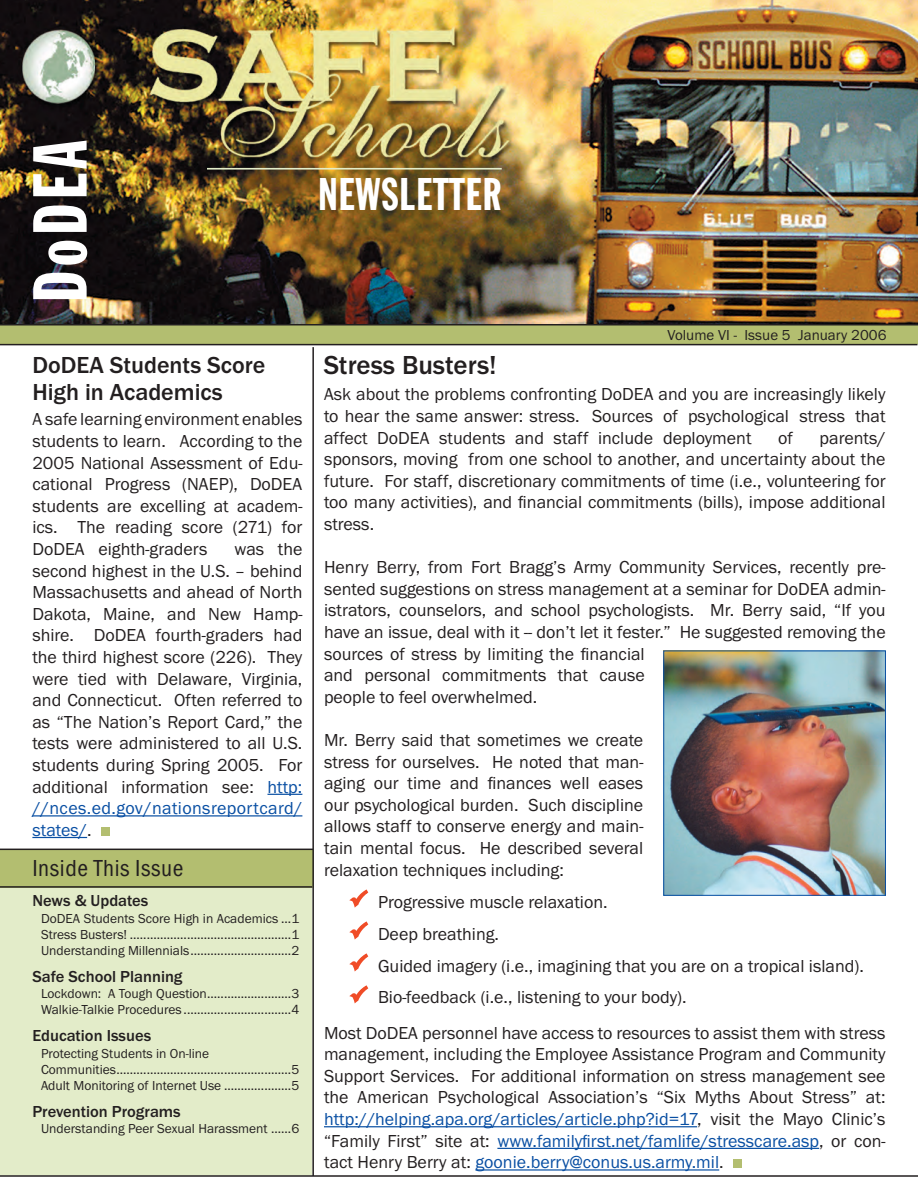
<style>
.page{position:relative;width:918px;height:1188px;background:#fff}
.page>*{position:absolute;margin:0;border:0;box-sizing:border-box;transform-origin:0 0}
.t1{font:75px "Franklin Gothic Extra Cond";letter-spacing:.05em;color:#fff}
.t2{font:45px "Franklin Gothic Extra Cond";letter-spacing:.025em;color:#fff}
.level_1_header{font:700 27px "Franklin Gothic";color:#231f20}
.level_2_header{font:700 24px/27px "Franklin Gothic";color:#231f20}
.Inside_This_Issue{font:24px "Franklin Gothic Cond";letter-spacing:.025em;color:#231f20}
.Newsletter_body_text{font:18px/21.6px "Franklin Gothic";color:#231f20;text-align:justify}
.Text_Bullets_2{font:18px "Franklin Gothic";color:#231f20}
.TOC_header{font:700 16.5px "Franklin Gothic";color:#231f20}
.t3{font:15px "Franklin Gothic";color:#231f20}
.TOC_Items{font:13.5px/16.2px "Franklin Gothic";color:#231f20}
.s1{color:#094fa3}
</style>
<div class="page">
<div style="left:1px;top:864px;width:311px;height:311px;background:#e3ecc9"></div>
<div style="left:0;top:863px;width:312px;height:313px;border:2px solid #e3ecc9"></div>
<div style="left:1px;top:850px;width:312px;height:37px;background:#b3be70"></div>
<div style="left:0;top:850px;width:314px;height:38px;border:2px solid #b3be70"></div>
<hr style="left:312px;top:347px;width:2px;height:829px;background:#231f20">
<img style="left:0;top:0;width:918px;height:324px">
<div style="left:1px;top:325px;width:916px;height:19px;background:#b3be70"></div>
<div style="left:0;top:324px;width:918px;height:20px;border:2px solid #b3be70"></div>
<hr style="left:207px;top:168px;width:295px;height:2px;background:#e3ecc9">
<hr style="left:0;top:324px;width:918px;height:1px;background:#231f20">
<hr style="left:0;top:344px;width:917px;height:1px;background:#231f20">
<hr style="left:0;top:1175px;width:918px;height:2px;background:#231f20">
<hr style="left:0;top:886px;width:312px;height:2px;background:#231f20">
<hr style="left:0;top:849px;width:313px;height:1px;background:#231f20">
<hr style="left:267px;top:794px;width:35px;height:1px;background:#094fa3">
<hr style="left:32px;top:815px;width:270px;height:2px;background:#094fa3">
<hr style="left:32px;top:837px;width:55px;height:1px;background:#094fa3">
<div style="left:101px;top:827px;width:8px;height:9px;background:#b3be70"></div>
<hr style="left:324px;top:1126px;width:373px;height:1px;background:#094fa3">
<hr style="left:497px;top:1148px;width:322px;height:1px;background:#094fa3">
<hr style="left:475px;top:1169px;width:244px;height:2px;background:#094fa3">
<div style="left:733px;top:1159px;width:9px;height:9px;background:#b3be70"></div>
<img style="left:666px;top:653px;width:218px;height:240px">
<svg style="left:349px;top:889px;width:20px;height:19px"></svg>
<svg style="left:349px;top:921px;width:20px;height:19px"></svg>
<svg style="left:349px;top:953px;width:20px;height:19px"></svg>
<svg style="left:349px;top:985px;width:20px;height:19px"></svg>
<p class="t1" style="left:20px;top:302px;width:164px;rotate:-90deg">DoDEA</p>
<p class="t2" style="left:318px;top:171px;width:184px">NEWSLETTER</p>
<p class="t3" style="left:668px;top:327px;width:220px">Volume VI - Issue 5 January 2006</p>
<p class="level_2_header" style="left:32px;top:352px;width:234px">DoDEA Students Score<br>High in Academics</p>
<p class="level_1_header" style="left:324px;top:350px;width:174px">Stress Busters!</p>
<p class="Newsletter_body_text" style="left:32px;top:409px;width:272px">A safe learning environment enables students to learn. According to the 2005 National Assessment of Edu&shy;cational Progress (NAEP), DoDEA students are excelling at academ&shy;ics. The reading score (271) for DoDEA eighth-graders</p>
<p class="Newsletter_body_text" style="left:324px;top:384px;width:563px">Ask about the problems confronting DoDEA and you are increasingly likely to hear the same answer: stress. Sources of psychological stress that affect DoDEA students and staff include deployment</p>
<p class="Newsletter_body_text" style="left:778px;top:427px;width:16px">of</p>
<p class="Newsletter_body_text" style="left:324px;top:427px;width:563px;text-indent:496px">parents/ sponsors, moving from one school to another, and uncertainty about the future. For staff, discretionary commitments of time (i.e., volunteering for too many activities), and financial commitments (bills), impose additional stress.</p>
<p class="Newsletter_body_text" style="left:324px;top:557px;width:563px;text-align:left">Henry Berry, from Fort Bragg’s Army Community Services, recently pre&shy;sented suggestions on stress management at a seminar for DoDEA admin&shy;istrators, counselors, and school psychologists. Mr. Berry said, “If you have an issue, deal with it -- don’t let it fester.” He suggested removing the sources of stress by limiting the financial<br>and personal commitments that cause<br>people to feel overwhelmed.</p>
<p class="Newsletter_body_text" style="left:324px;top:730px;width:321px">Mr. Berry said that sometimes we create stress for ourselves. He noted that man&shy;aging our time and finances well eases our psychological burden. Such discipline allows staff to conserve energy and main&shy;tain mental focus. He described several relaxation techniques including:</p>
<p class="Text_Bullets_2" style="left:378px;top:892px;width:231px">Progressive muscle relaxation.</p>
<p class="Text_Bullets_2" style="left:378px;top:924px;width:123px">Deep breathing.</p>
<p class="Text_Bullets_2" style="left:378px;top:956px;width:487px">Guided imagery (i.e., imagining that you are on a tropical island).</p>
<p class="Text_Bullets_2" style="left:378px;top:988px;width:310px">Bio-feedback (i.e., listening to your body).</p>
<p class="Newsletter_body_text" style="left:324px;top:1022px;width:563px">Most DoDEA personnel have access to resources to assist them with stress management, including the Employee Assistance Program and Community Support Services. For additional information on stress management see the American Psychological Association’s “Six Myths About Stress” at: <span class="s1">http://helping.apa.org/articles/article.php?id=17</span>, visit the Mayo Clinic’s “Family First” site at: <span class="s1">www.familyfirst.net/famlife/stresscare.asp</span>, or con&shy;tact Henry Berry at: <span class="s1">goonie.berry@conus.us.army.mil</span>.</p>
<p class="Newsletter_body_text" style="left:32px;top:538px;width:272px;text-indent:202px">was the second highest in the U.S. – behind Massachusetts and ahead of North Dakota, Maine, and New Hamp&shy;shire. DoDEA fourth-graders had the third highest score (226). They were tied with Delaware, Virginia, and Connecticut. Often referred to as “The Nation’s Report Card,” the tests were administered to all U.S. students during Spring 2005. For additional information see: <span class="s1">http: //nces.ed.gov/nationsreportcard/ states/</span>.</p>
<p class="Inside_This_Issue" style="left:32px;top:854px;width:153px">Inside This Issue</p>
<p class="TOC_header" style="left:32px;top:892px;width:117px">News &amp; Updates</p>
<p class="TOC_Items" style="left:41px;top:910px;width:260px">DoDEA Students Score High in Academics ...1</p>
<p class="TOC_Items" style="left:41px;top:927px;width:260px">Stress Busters! ................................................1</p>
<p class="TOC_Items" style="left:41px;top:943px;width:260px">Understanding Millennials..............................2</p>
<p class="TOC_header" style="left:32px;top:967px;width:152px">Safe School Planning</p>
<p class="TOC_Items" style="left:41px;top:986px;width:260px">Lockdown: A Tough Question.........................3</p>
<p class="TOC_Items" style="left:41px;top:1002px;width:260px">Walkie-Talkie Procedures ................................4</p>
<p class="TOC_header" style="left:32px;top:1027px;width:120px">Education Issues</p>
<p class="TOC_Items" style="left:41px;top:1045px;width:260px">Protecting Students in On-line<br>Communities....................................................5</p>
<p class="TOC_Items" style="left:41px;top:1078px;width:260px">Adult Monitoring of Internet Use ....................5</p>
<p class="TOC_header" style="left:32px;top:1102px;width:150px">Prevention Programs</p>
<p class="TOC_Items" style="left:41px;top:1121px;width:260px">Understanding Peer Sexual Harassment ......6</p>
</div>
